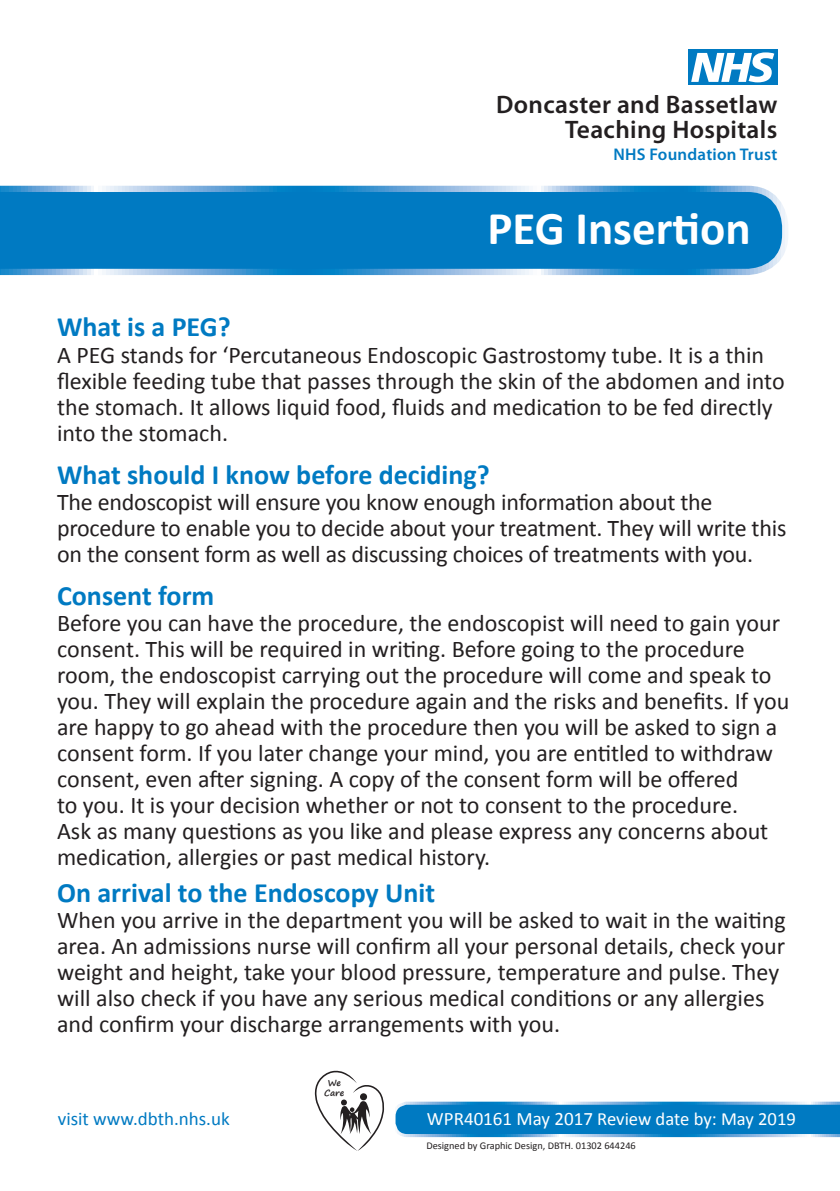
<style>
.page{position:relative;width:840px;height:1191px;background:#fff}
.page>*{position:absolute;margin:0;border:0;box-sizing:border-box;transform-origin:0 0}
.t1{font:700 47px "Calibri";color:#fff}
.t2{font:700 28px "Calibri";color:#007ac2}
.t3{font:600 25.4px/25.8px "Myriad Pro";letter-spacing:.015em;color:#231f20;text-align:right}
.t4{font:24px/26px "Calibri";color:#231f20}
.t5{font:19px "Calibri";color:#007ac2}
.t6{font:18.6px "Calibri";color:#fff}
.t7{font:600 17px "Myriad Pro";letter-spacing:.015em;color:#007ac2}
.t8{font:10.4px "Calibri";color:#231f20}
.t9{font:700 8.8px/10.4px "Segoe Print";letter-spacing:-.01em;color:#231f20;text-align:center}
.s1{font-size:19px}
</style>
<div class="page">
<svg style="left:0;top:186px;width:787px;height:89px;background:#1282c6"></svg>
<div style="left:687px;top:49px;width:90px;height:36px;background:#007ac2"></div>
<svg style="left:691px;top:52px;width:82px;height:30px"></svg>
<svg style="left:395px;top:1101px;width:444px;height:36px;background:#1986c7"></svg>
<svg style="left:314px;top:1070px;width:70px;height:81px"></svg>
<p class="t3" style="left:496px;top:91px;width:283px">Doncaster and Bassetlaw<br>Teaching Hospitals</p>
<p class="t7" style="left:613px;top:143px;width:165px">NHS Foundation Trust</p>
<p class="t1" style="left:487px;top:198px;width:265px">PEG Insertion</p>
<p class="t2" style="left:57px;top:309px;width:175px">What is a PEG?</p>
<p class="t4" style="left:57px;top:341px;width:728px">A PEG stands for ‘Percutaneous Endoscopic Gastrostomy tube. It is a thin flexible feeding tube that passes through the skin of the abdomen and into the stomach. It allows liquid food, fluids and medication to be fed directly into the stomach.</p>
<p class="t2" style="left:57px;top:456px;width:434px">What should I know before deciding?</p>
<p class="t4" style="left:57px;top:488px;width:730px">The endoscopist will ensure you know enough information about the procedure to enable you to decide about your treatment. They will write this on the consent form as well as discussing choices of treatments with you.</p>
<p class="t2" style="left:57px;top:577px;width:159px">Consent form</p>
<p class="t4" style="left:57px;top:610px;width:733px">Before you can have the procedure, the endoscopist will need to gain your consent. This will be required in writing. Before going to the procedure room, the endoscopist carrying out the procedure will come and speak to you. They will explain the procedure again and the risks and benefits. If you are happy to go ahead with the procedure then you will be asked to sign a consent form. If you later change your mind, you are entitled to withdraw consent, even after signing. A copy of the consent form will be offered<br>to you. It is your decision whether or not to consent to the procedure.<br>Ask as many questions as you like and please express any concerns about medication, allergies or past medical history.</p>
<p class="t2" style="left:57px;top:875px;width:379px">On arrival to the Endoscopy Unit</p>
<p class="t4" style="left:57px;top:907px;width:729px">When you arrive in the department you will be asked to wait in the waiting area. An admissions nurse will confirm all your personal details, check your weight and height, take your blood pressure, temperature and pulse. They will also check if you have any serious medical conditions or any allergies and confirm your discharge arrangements with you.</p>
<p class="t5" style="left:58px;top:1106px;width:173px">visit www.dbth.nhs.uk</p>
<p class="t9" style="left:324px;top:1077px;width:22px">We<br>Care</p>
<p class="t6" style="left:426px;top:1107px;width:370px"><span class="s1">WPR40161 May 2017</span> Review date by: May 2019</p>
<p class="t8" style="left:426px;top:1138px;width:211px">Designed by Graphic Design, DBTH. 01302 644246</p>
</div>
